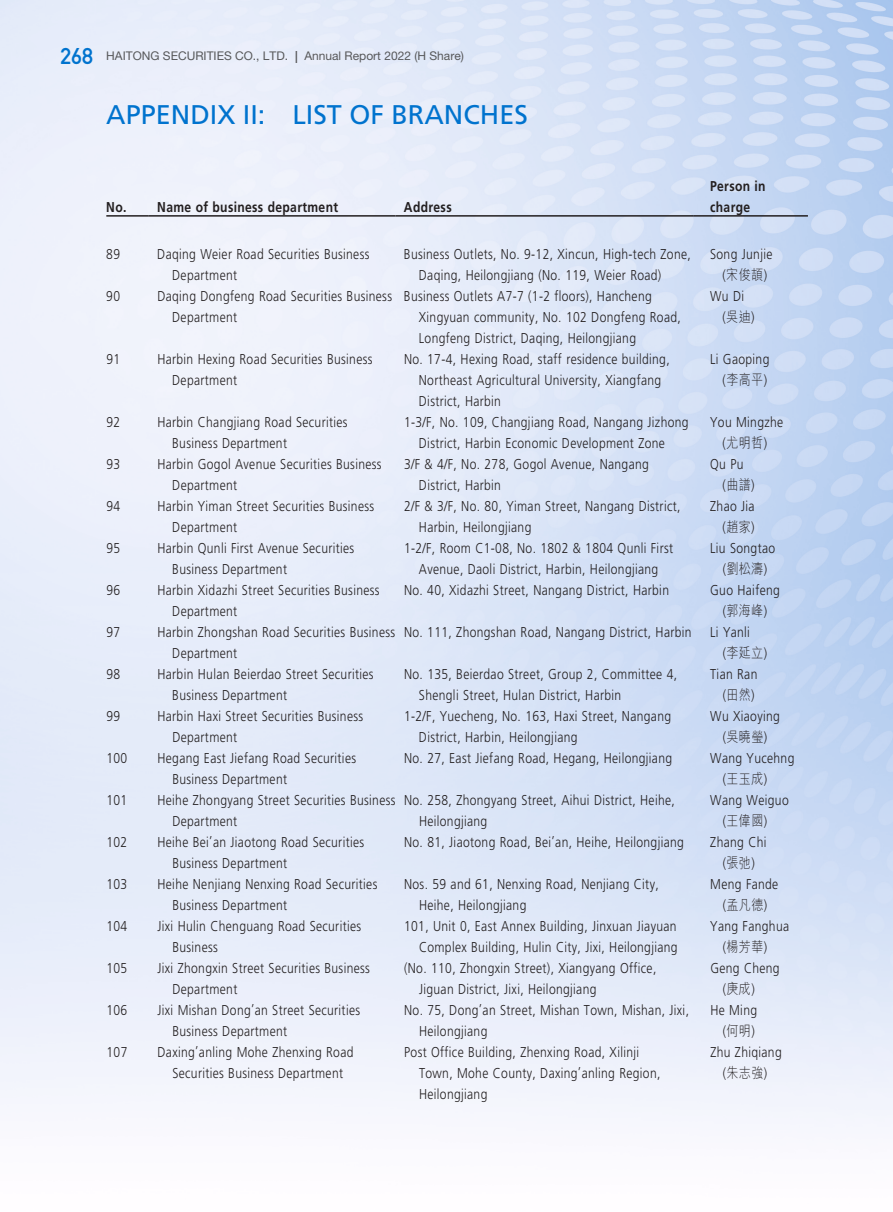
<style>
.page{position:relative;width:893px;height:1212px;background:#fff}
.page>*{position:absolute;margin:0;border:0;box-sizing:border-box;transform-origin:0 0}
.t1{font:27px "Frutiger LT Std";color:#0073ce}
.t2{font:300 14.25px/21px "Frutiger LT Std";letter-spacing:.03em;color:#231f20;scale:.85 1}
.t3{font:300 14.25px "M Hei HK";letter-spacing:.03em;color:#231f20;scale:.85 1}
.t4{font:700 14.25px/21px "Frutiger LT Std";letter-spacing:.03em;color:#231f20;scale:.85 1}
.t5{font:12px "Helvetica Neue LT Std";color:#57585a}
.s1{font-family:"DIN Mittelschrift Std";font-size:22.5px;color:#0073ce}
.s2{font-family:"Frutiger LT Std";font-weight:700}
.s3{font-family:"Frutiger LT Std"}
.s4{font-family:"M Hei HK"}
</style>
<div class="page">
<hr style="left:106px;top:215px;width:43px;height:2px;background:#231f20">
<hr style="left:149px;top:215px;width:246px;height:2px;background:#231f20">
<hr style="left:395px;top:215px;width:298px;height:2px;background:#231f20">
<hr style="left:693px;top:215px;width:115px;height:2px;background:#231f20">
<p class="t5" style="left:60px;top:49px;width:405px"><span class="s1">268</span> HAITONG SECURITIES CO., LTD. <span class="s2">|</span> Annual Report 2022 (H Share)</p>
<h1 class="t1" style="left:106px;top:99px;width:423px">APPENDIX II: LIST OF BRANCHES</h1>
<p class="t4" style="left:106px;top:197px;width:274px">No. Name of business department</p>
<p class="t4" style="left:404px;top:197px;width:58px">Address</p>
<p class="t4" style="left:710px;top:176px;width:67px">Person in charge</p>
<p class="t2" style="left:106px;top:243px;width:18px">89</p>
<p class="t2" style="left:172px;top:243px;width:234px;text-indent:-15px">Daqing Weier Road Securities Business<br>Department</p>
<p class="t2" style="left:419px;top:243px;width:322px;text-indent:-15px">Business Outlets, No. 9-12, Xincun, High-tech Zone,<br>Daqing, Heilongjiang (No. 119, Weier Road)</p>
<p class="t2" style="left:710px;top:243px;width:75px">Song Junjie</p>
<p class="t3" style="left:723px;top:267px;width:54px"><span class="s3">(</span>宋俊頡<span class="s3">)</span></p>
<p class="t2" style="left:106px;top:285px;width:18px">90</p>
<p class="t2" style="left:172px;top:285px;width:260px;text-indent:-15px">Daqing Dongfeng Road Securities Business<br>Department</p>
<p class="t2" style="left:419px;top:285px;width:310px;text-indent:-15px">Business Outlets A7-7 (1-2 floors), Hancheng<br>Xingyuan community, No. 102 Dongfeng Road,<br>Longfeng District, Daqing, Heilongjiang</p>
<p class="t2" style="left:723px;top:285px;width:39px;text-indent:-12px">Wu Di<br>(<span class="s4">吳迪</span>)</p>
<p class="t2" style="left:106px;top:348px;width:18px">91</p>
<p class="t2" style="left:172px;top:348px;width:237px;text-indent:-15px">Harbin Hexing Road Securities Business<br>Department</p>
<p class="t2" style="left:419px;top:348px;width:297px;text-indent:-15px">No. 17-4, Hexing Road, staff residence building,<br>Northeast Agricultural University, Xiangfang<br>District, Harbin</p>
<p class="t2" style="left:710px;top:348px;width:71px">Li Gaoping</p>
<p class="t3" style="left:723px;top:372px;width:54px"><span class="s3">(</span>李高平<span class="s3">)</span></p>
<p class="t2" style="left:106px;top:411px;width:18px">92</p>
<p class="t2" style="left:172px;top:411px;width:208px;text-indent:-15px">Harbin Changjiang Road Securities<br>Business Department</p>
<p class="t2" style="left:419px;top:411px;width:319px;text-indent:-15px">1-3/F, No. 109, Changjiang Road, Nangang Jizhong<br>District, Harbin Economic Development Zone</p>
<p class="t2" style="left:710px;top:411px;width:87px">You Mingzhe</p>
<p class="t3" style="left:723px;top:435px;width:54px"><span class="s3">(</span>尤明哲<span class="s3">)</span></p>
<p class="t2" style="left:106px;top:453px;width:18px">93</p>
<p class="t2" style="left:172px;top:453px;width:248px;text-indent:-15px">Harbin Gogol Avenue Securities Business<br>Department</p>
<p class="t2" style="left:419px;top:453px;width:272px;text-indent:-15px">3/F &amp; 4/F, No. 278, Gogol Avenue, Nangang<br>District, Harbin</p>
<p class="t2" style="left:723px;top:453px;width:39px;text-indent:-12px">Qu Pu<br>(<span class="s4">曲譜</span>)</p>
<p class="t2" style="left:106px;top:495px;width:18px">94</p>
<p class="t2" style="left:172px;top:495px;width:239px;text-indent:-15px">Harbin Yiman Street Securities Business<br>Department</p>
<p class="t2" style="left:419px;top:495px;width:309px;text-indent:-15px">2/F &amp; 3/F, No. 80, Yiman Street, Nangang District,<br>Harbin, Heilongjiang</p>
<p class="t2" style="left:710px;top:495px;width:54px;text-align:right">Zhao Jia (<span class="s4">趙家</span>)</p>
<p class="t2" style="left:106px;top:537px;width:18px">95</p>
<p class="t2" style="left:172px;top:537px;width:216px;text-indent:-15px">Harbin Qunli First Avenue Securities<br>Business Department</p>
<p class="t2" style="left:404px;top:537px;width:318px;text-align:center">1-2/F, Room C1-08, No. 1802 &amp; 1804 Qunli First<br>Avenue, Daoli District, Harbin, Heilongjiang</p>
<p class="t2" style="left:710px;top:537px;width:78px">Liu Songtao</p>
<p class="t3" style="left:723px;top:561px;width:54px"><span class="s3">(</span>劉松濤<span class="s3">)</span></p>
<p class="t2" style="left:106px;top:579px;width:18px">96</p>
<p class="t2" style="left:172px;top:579px;width:245px;text-indent:-15px">Harbin Xidazhi Street Securities Business<br>Department</p>
<p class="t2" style="left:404px;top:579px;width:313px">No. 40, Xidazhi Street, Nangang District, Harbin</p>
<p class="t2" style="left:710px;top:579px;width:83px">Guo Haifeng</p>
<p class="t3" style="left:723px;top:603px;width:54px"><span class="s3">(</span>郭海峰<span class="s3">)</span></p>
<p class="t2" style="left:106px;top:621px;width:18px">97</p>
<p class="t2" style="left:172px;top:621px;width:264px;text-indent:-15px">Harbin Zhongshan Road Securities Business<br>Department</p>
<p class="t2" style="left:404px;top:621px;width:340px">No. 111, Zhongshan Road, Nangang District, Harbin</p>
<p class="t2" style="left:710px;top:621px;width:48px">Li Yanli</p>
<p class="t3" style="left:723px;top:645px;width:54px"><span class="s3">(</span>李延立<span class="s3">)</span></p>
<p class="t2" style="left:106px;top:663px;width:18px">98</p>
<p class="t2" style="left:172px;top:663px;width:238px;text-indent:-15px">Harbin Hulan Beierdao Street Securities<br>Business Department</p>
<p class="t2" style="left:419px;top:663px;width:305px;text-indent:-15px">No. 135, Beierdao Street, Group 2, Committee 4,<br>Shengli Street, Hulan District, Harbin</p>
<p class="t2" style="left:710px;top:663px;width:57px;text-align:right">Tian Ran (<span class="s4">田然</span>)</p>
<p class="t2" style="left:106px;top:705px;width:18px">99</p>
<p class="t2" style="left:172px;top:705px;width:226px;text-indent:-15px">Harbin Haxi Street Securities Business<br>Department</p>
<p class="t2" style="left:419px;top:705px;width:298px;text-indent:-15px">1-2/F, Yuecheng, No. 163, Haxi Street, Nangang<br>District, Harbin, Heilongjiang</p>
<p class="t2" style="left:710px;top:705px;width:83px">Wu Xiaoying</p>
<p class="t3" style="left:723px;top:729px;width:54px"><span class="s3">(</span>吳曉瑩<span class="s3">)</span></p>
<p class="t2" style="left:106px;top:747px;width:26px">100</p>
<p class="t2" style="left:172px;top:747px;width:218px;text-indent:-15px">Hegang East Jiefang Road Securities<br>Business Department</p>
<p class="t2" style="left:404px;top:747px;width:317px">No. 27, East Jiefang Road, Hegang, Heilongjiang</p>
<p class="t2" style="left:710px;top:747px;width:101px">Wang Yucehng</p>
<p class="t3" style="left:723px;top:771px;width:54px"><span class="s3">(</span>王玉成<span class="s3">)</span></p>
<p class="t2" style="left:106px;top:789px;width:26px">101</p>
<p class="t2" style="left:172px;top:789px;width:264px;text-indent:-15px">Heihe Zhongyang Street Securities Business<br>Department</p>
<p class="t2" style="left:419px;top:789px;width:302px;text-indent:-15px">No. 258, Zhongyang Street, Aihui District, Heihe,<br>Heilongjiang</p>
<p class="t2" style="left:710px;top:789px;width:94px">Wang Weiguo</p>
<p class="t3" style="left:723px;top:813px;width:54px"><span class="s3">(</span>王偉國<span class="s3">)</span></p>
<p class="t2" style="left:106px;top:832px;width:26px">102</p>
<p class="t2" style="left:172px;top:832px;width:227px;text-indent:-15px">Heihe Bei’an Jiaotong Road Securities<br>Business Department</p>
<p class="t2" style="left:404px;top:832px;width:331px">No. 81, Jiaotong Road, Bei’an, Heihe, Heilongjiang</p>
<p class="t2" style="left:710px;top:832px;width:68px;text-align:center">Zhang Chi (<span class="s4">張弛</span>)</p>
<p class="t2" style="left:106px;top:874px;width:26px">103</p>
<p class="t2" style="left:172px;top:874px;width:243px;text-indent:-15px">Heihe Nenjiang Nenxing Road Securities<br>Business Department</p>
<p class="t2" style="left:419px;top:874px;width:284px;text-indent:-15px">Nos. 59 and 61, Nenxing Road, Nenjiang City,<br>Heihe, Heilongjiang</p>
<p class="t2" style="left:710px;top:874px;width:82px">Meng Fande</p>
<p class="t3" style="left:723px;top:897px;width:54px"><span class="s3">(</span>孟凡德<span class="s3">)</span></p>
<p class="t2" style="left:106px;top:916px;width:26px">104</p>
<p class="t2" style="left:172px;top:916px;width:224px;text-indent:-15px">Jixi Hulin Chenguang Road Securities<br>Business</p>
<p class="t2" style="left:404px;top:916px;width:323px;text-align:right">101, Unit 0, East Annex Building, Jinxuan Jiayuan<br>Complex Building, Hulin City, Jixi, Heilongjiang</p>
<p class="t2" style="left:710px;top:916px;width:94px">Yang Fanghua</p>
<p class="t3" style="left:723px;top:939px;width:54px"><span class="s3">(</span>楊芳華<span class="s3">)</span></p>
<p class="t2" style="left:106px;top:958px;width:26px">105</p>
<p class="t2" style="left:172px;top:958px;width:234px;text-indent:-15px">Jixi Zhongxin Street Securities Business<br>Department</p>
<p class="t2" style="left:419px;top:958px;width:281px;text-indent:-15px">(No. 110, Zhongxin Street), Xiangyang Office,<br>Jiguan District, Jixi, Heilongjiang</p>
<p class="t2" style="left:723px;top:958px;width:68px;text-indent:-12px">Geng Cheng (<span class="s4">庚成</span>)</p>
<p class="t2" style="left:107px;top:1000px;width:26px">106</p>
<p class="t2" style="left:172px;top:1000px;width:222px;text-indent:-15px">Jixi Mishan Dong’an Street Securities<br>Business Department</p>
<p class="t2" style="left:419px;top:1000px;width:319px;text-indent:-15px">No. 75, Dong’an Street, Mishan Town, Mishan, Jixi,<br>Heilongjiang</p>
<p class="t2" style="left:710px;top:1000px;width:57px;text-align:right">He Ming (<span class="s4">何明</span>)</p>
<p class="t2" style="left:107px;top:1042px;width:26px">107</p>
<p class="t2" style="left:158px;top:1042px;width:232px;text-align:center">Daxing’anling Mohe Zhenxing Road<br>Securities Business Department</p>
<p class="t2" style="left:419px;top:1042px;width:285px;text-indent:-15px">Post Office Building, Zhenxing Road, Xilinji<br>Town, Mohe County, Daxing’anling Region,<br>Heilongjiang</p>
<p class="t2" style="left:710px;top:1042px;width:85px">Zhu Zhiqiang</p>
<p class="t3" style="left:723px;top:1065px;width:54px"><span class="s3">(</span>朱志強<span class="s3">)</span></p>
</div>
